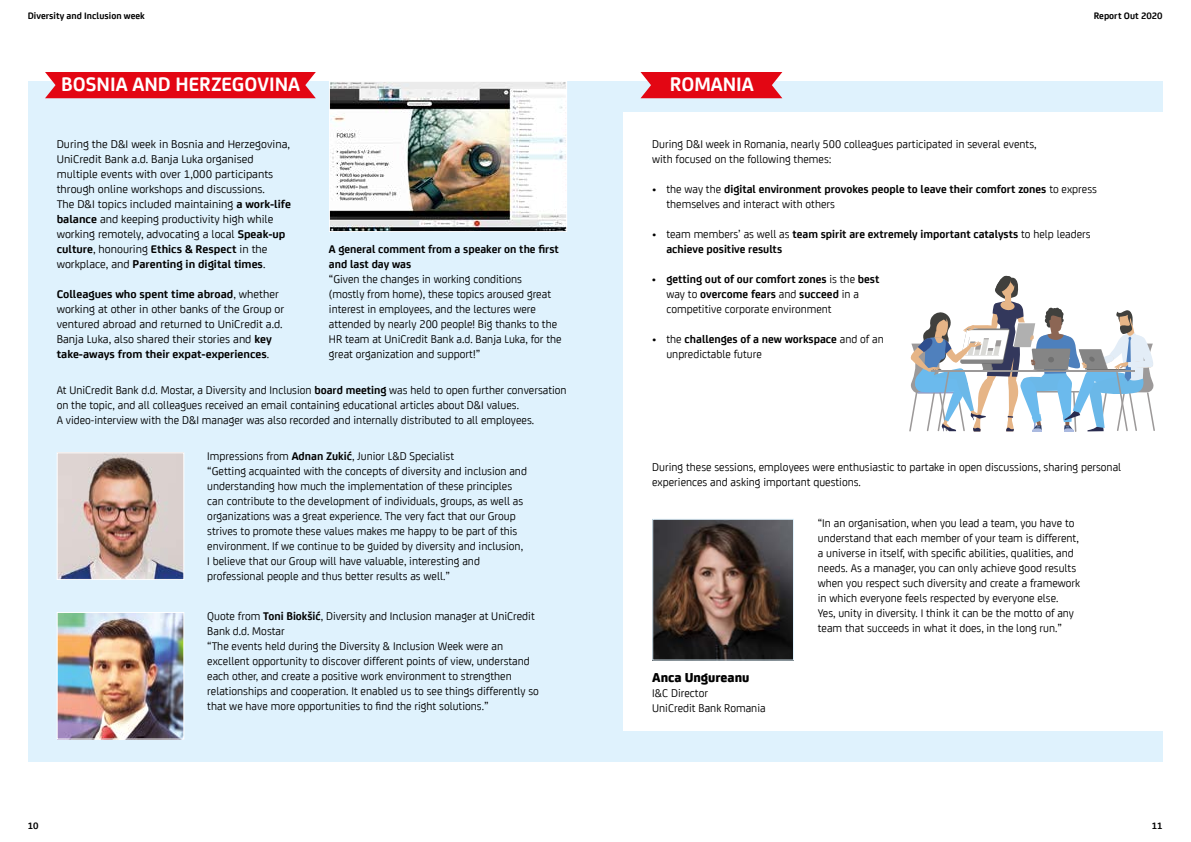
<style>
.page{position:relative;width:1191px;height:842px;background:#fff}
.page>*{position:absolute;margin:0;border:0;box-sizing:border-box;transform-origin:0 0}
.t1{font:700 21px "Uni Credit";color:#fff}
.t2{font:800 14px "Uni Credit";color:#000}
.t3{font:12px/15px "Uni Credit";color:#000}
.t4{font:12px/15px "Uni Credit";color:#000;scale:1.04 1}
.t5{font:700 12px/15px "Uni Credit";color:#000}
.t6{font:700 10px "Uni Credit";color:#000}
.s1{font-weight:700}
.s2{font-weight:400}
</style>
<div class="page">
<div style="left:28px;top:81px;width:1134px;height:680px;background:#dff2fd"></div>
<div style="left:624px;top:112px;width:567px;height:618px;background:#fff"></div>
<img style="left:654px;top:521px;width:138px;height:137px">
<div style="left:652px;top:519px;width:142px;height:141px;border:1px solid #dff2fd"></div>
<img style="left:59px;top:454px;width:123px;height:124px">
<div style="left:57px;top:452px;width:127px;height:128px;border:1px solid #fff"></div>
<img style="left:59px;top:614px;width:123px;height:123px">
<div style="left:57px;top:612px;width:127px;height:127px;border:1px solid #fff"></div>
<img style="left:331px;top:83px;width:234px;height:147px">
<div style="left:329px;top:81px;width:238px;height:151px;border:1px solid #fff"></div>
<div style="left:45px;top:72px;width:271px;height:26px;background:#e30613"></div>
<svg style="left:640px;top:72px;width:142px;height:26px;background:#e31824"></svg>
<svg style="left:909px;top:276px;width:245px;height:155px"></svg>
<p class="t6" style="left:28px;top:8px;width:118px">Diversity and Inclusion week</p>
<p class="t6" style="left:1093px;top:8px;width:70px">Report Out 2020</p>
<h1 class="t1" style="left:61px;top:69px;width:240px">BOSNIA AND HERZEGOVINA</h1>
<h1 class="t1" style="left:670px;top:69px;width:86px">ROMANIA</h1>
<p class="t4" style="left:57px;top:136px;width:227px">During the D&amp;I week in Bosnia and Herzegovina, UniCredit Bank a.d. Banja Luka organised multiple events with over 1,000 participants through online workshops and discussions.<br>The D&amp;I topics included maintaining <span class="s1">a work-life balance</span> and keeping productivity high while working remotely, advocating a local <span class="s1">Speak-up culture</span>, honouring <span class="s1">Ethics &amp; Respect</span> in the workplace, and <span class="s1">Parenting in digital times</span>.</p>
<p class="t4" style="left:57px;top:286px;width:220px"><span class="s1">Colleagues who spent time abroad</span>, whether working at other in other banks of the Group or ventured abroad and returned to UniCredit a.d.<br>Banja Luka, also shared their stories and <span class="s1">key take-aways from their expat-experiences</span>.</p>
<p class="t5" style="left:329px;top:241px;width:231px">A general comment from a speaker on the first and last day was</p>
<p class="t3" style="left:329px;top:271px;width:234px">“Given the changes in working conditions<br>(mostly from home), these topics aroused great interest in employees, and the lectures were attended by nearly 200 people! Big thanks to the HR team at UniCredit Bank a.d. Banja Luka, for the great organization and support!”</p>
<p class="t3" style="left:57px;top:382px;width:511px">At UniCredit Bank d.d. Mostar, a Diversity and Inclusion <span class="s1">board meeting</span> was held to open further conversation on the topic, and all colleagues received an email containing educational articles about D&amp;I values.<br>A video-interview with the D&amp;I manager was also recorded and internally distributed to all employees.</p>
<p class="t3" style="left:207px;top:448px;width:321px">Impressions from <span class="s1">Adnan Zukić</span>, Junior L&amp;D Specialist<br>“Getting acquainted with the concepts of diversity and inclusion and understanding how much the implementation of these principles can contribute to the development of individuals, groups, as well as organizations was a great experience. The very fact that our Group strives to promote these values makes me happy to be part of this environment. If we continue to be guided by diversity and inclusion, I believe that our Group will have valuable, interesting and professional people and thus better results as well.”</p>
<p class="t3" style="left:207px;top:608px;width:333px">Quote from <span class="s1">Toni Biokšić</span>, Diversity and Inclusion manager at UniCredit Bank d.d. Mostar<br>“The events held during the Diversity &amp; Inclusion Week were an excellent opportunity to discover different points of view, understand each other, and create a positive work environment to strengthen relationships and cooperation. It enabled us to see things differently so that we have more opportunities to find the right solutions.”</p>
<p class="t3" style="left:652px;top:136px;width:386px">During D&amp;I week in Romania, nearly 500 colleagues participated in several events, with focused on the following themes:</p>
<p class="t5" style="left:666px;top:181px;width:432px;text-indent:-14px"><span class="s2">• the way the</span> digital environment provokes people to leave their comfort zones <span class="s2">to express themselves and interact with others</span></p>
<p class="t5" style="left:666px;top:226px;width:426px;text-indent:-14px"><span class="s2">• team members’ as well as</span> team spirit are extremely important catalysts <span class="s2">to help leaders </span>achieve positive results</p>
<p class="t5" style="left:666px;top:271px;width:215px;text-indent:-14px">• getting out of our comfort zones <span class="s2">is the</span> best <span class="s2">way to</span> overcome fears <span class="s2">and</span> succeed <span class="s2">in a competitive corporate environment</span></p>
<p class="t3" style="left:666px;top:331px;width:219px;text-indent:-14px">• the <span class="s1">challenges of a new workspace</span> and of an unpredictable future</p>
<p class="t3" style="left:652px;top:458px;width:470px">During these sessions, employees were enthusiastic to partake in open discussions, sharing personal experiences and asking important questions.</p>
<p class="t2" style="left:652px;top:666px;width:99px">Anca Ungureanu</p>
<p class="t3" style="left:652px;top:685px;width:115px">I&amp;C Director<br>UniCredit Bank Romania</p>
<p class="t3" style="left:818px;top:514px;width:264px">“In an organisation, when you lead a team, you have to understand that each member of your team is different, a universe in itself, with specific abilities, qualities, and needs. As a manager, you can only achieve good results when you respect such diversity and create a framework in which everyone feels respected by everyone else.<br>Yes, unity in diversity. I think it can be the motto of any team that succeeds in what it does, in the long run.”</p>
<p class="t6" style="left:28px;top:818px;width:12px">10</p>
<p class="t6" style="left:1151px;top:818px;width:12px">11</p>
</div>
